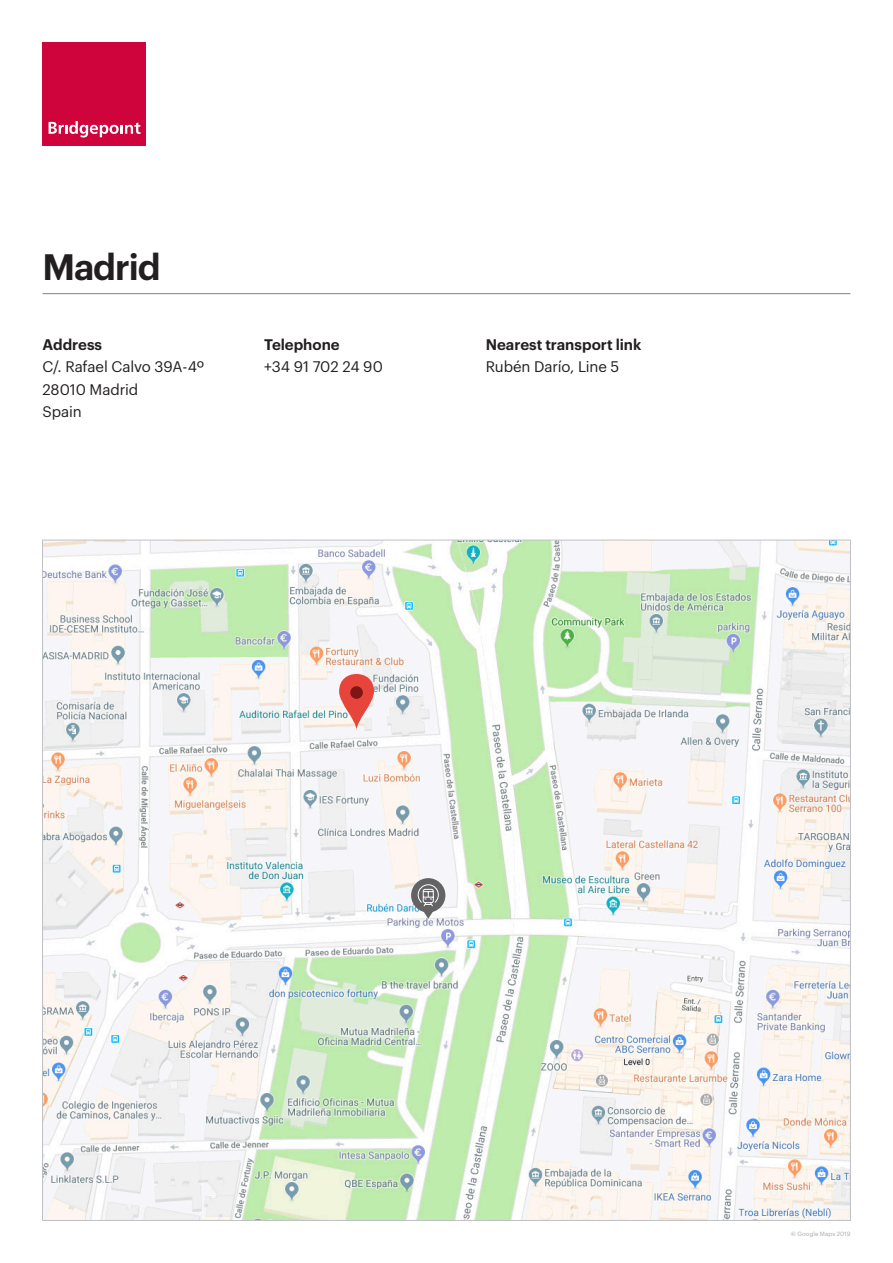
<style>
.page{position:relative;width:893px;height:1263px;background:#fff}
.page>*{position:absolute;margin:0;border:0;box-sizing:border-box;transform-origin:0 0}
.t1{font:600 36px "Graphik";letter-spacing:-.03em;color:#231f20}
.t2{font:15px/22.5px "Graphik";letter-spacing:-.01em;color:#231f20}
.t3{font:600 15px/22.5px "Graphik";letter-spacing:-.005em;color:#231f20}
.t4{font:6px "Graphik";letter-spacing:.015em;color:#a8a9ad}
.s1{font-weight:600}
.s2{font-weight:400}
</style>
<div class="page">
<hr style="left:43px;top:293px;width:807px;height:1px;background:#818289">
<div style="left:43px;top:43px;width:103px;height:103px;background:#d0043c"></div>
<svg style="left:49px;top:121px;width:92px;height:16px"></svg>
<img style="left:44px;top:542px;width:805px;height:677px">
<div style="left:411px;top:878px;width:34px;height:34px;background:#636366;border-radius:50%"></div>
<svg style="left:417px;top:884px;width:22px;height:35px"></svg>
<svg style="left:339px;top:674px;width:35px;height:57px;fill:#e7443c"></svg>
<div style="left:350px;top:686px;width:13px;height:13px;background:#7f1516;border-radius:50%"></div>
<p class="t1" style="left:43px;top:240px;width:120px">Madrid</p>
<p class="t2" style="left:43px;top:332px;width:163px"><span class="s1">Address<br></span>C/. Rafael Calvo 39A-4º<br>28010 Madrid<br>Spain</p>
<p class="t2" style="left:264px;top:332px;width:120px"><span class="s1">Telephone<br></span>+34 91 702 24 90</p>
<p class="t3" style="left:486px;top:332px;width:157px">Nearest transport link<br><span class="s2">Rubén Darío, Line 5</span></p>
<p class="t4" style="left:791px;top:1229px;width:61px">© Google Maps 2019</p>
</div>
